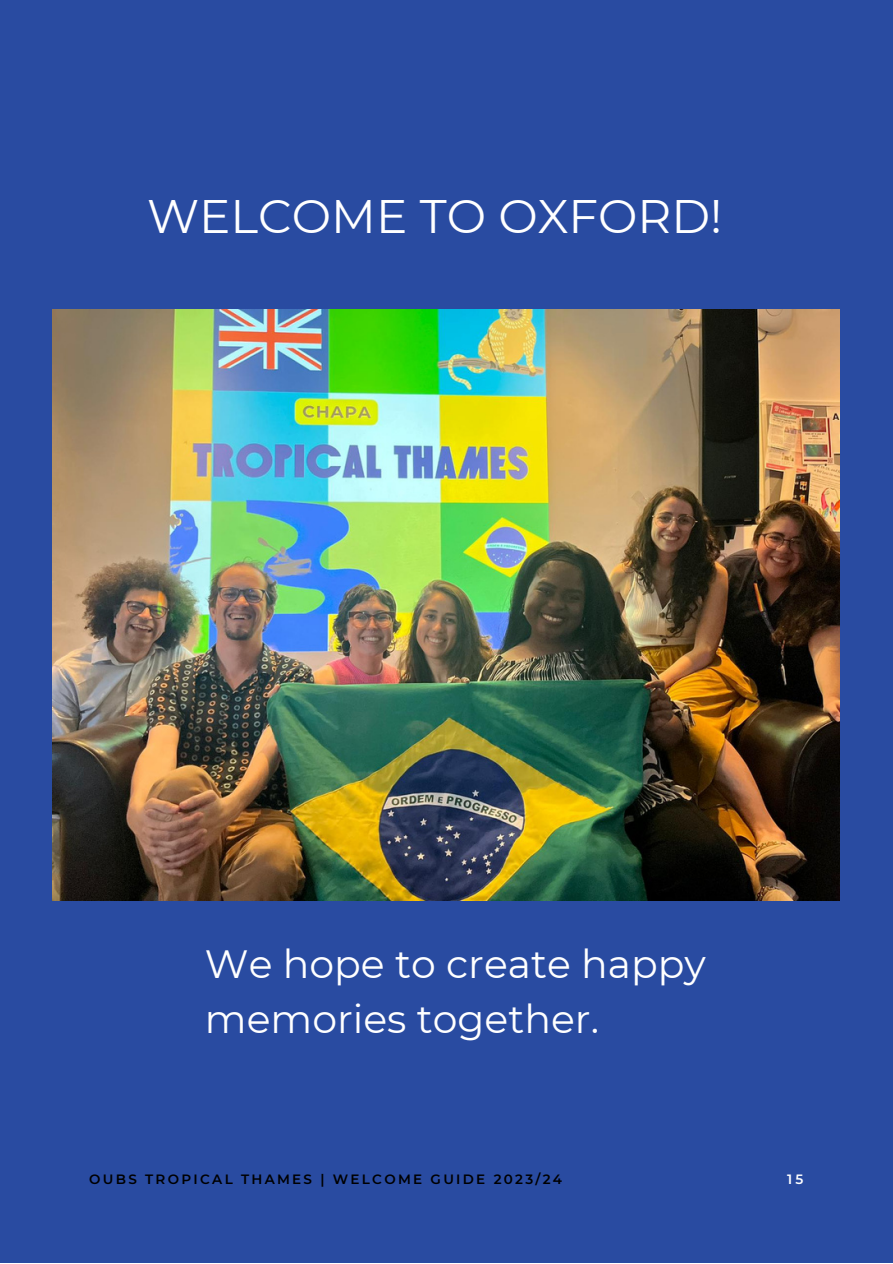
<style>
.page{position:relative;width:893px;height:1264px;background:#fff}
.page>*{position:absolute;margin:0;border:0;box-sizing:border-box;transform-origin:0 0}
.t1{font:46.95px "Montserrat";color:#fff}
.t2{font:39.45px/55.1px "Montserrat";color:#fff}
.t3{font:600 13.5px "Montserrat";letter-spacing:.17em;color:#000001}
.t4{font:600 13.5px "Montserrat";color:#fff}
</style>
<div class="page">
<div style="left:0;top:0;width:892px;height:1262px;background:#294ba1"></div>
<img style="left:52px;top:310px;width:787px;height:590px">
<p class="t1" style="left:147px;top:187px;width:576px">WELCOME TO OXFORD!</p>
<p class="t2" style="left:205px;top:936px;width:502px">We hope to create happy memories together.</p>
<p class="t3" style="left:89px;top:1171px;width:474px">OUBS TROPICAL THAMES | WELCOME GUIDE 2023/24</p>
<p class="t4" style="left:787px;top:1171px;width:18px">15</p>
</div>
